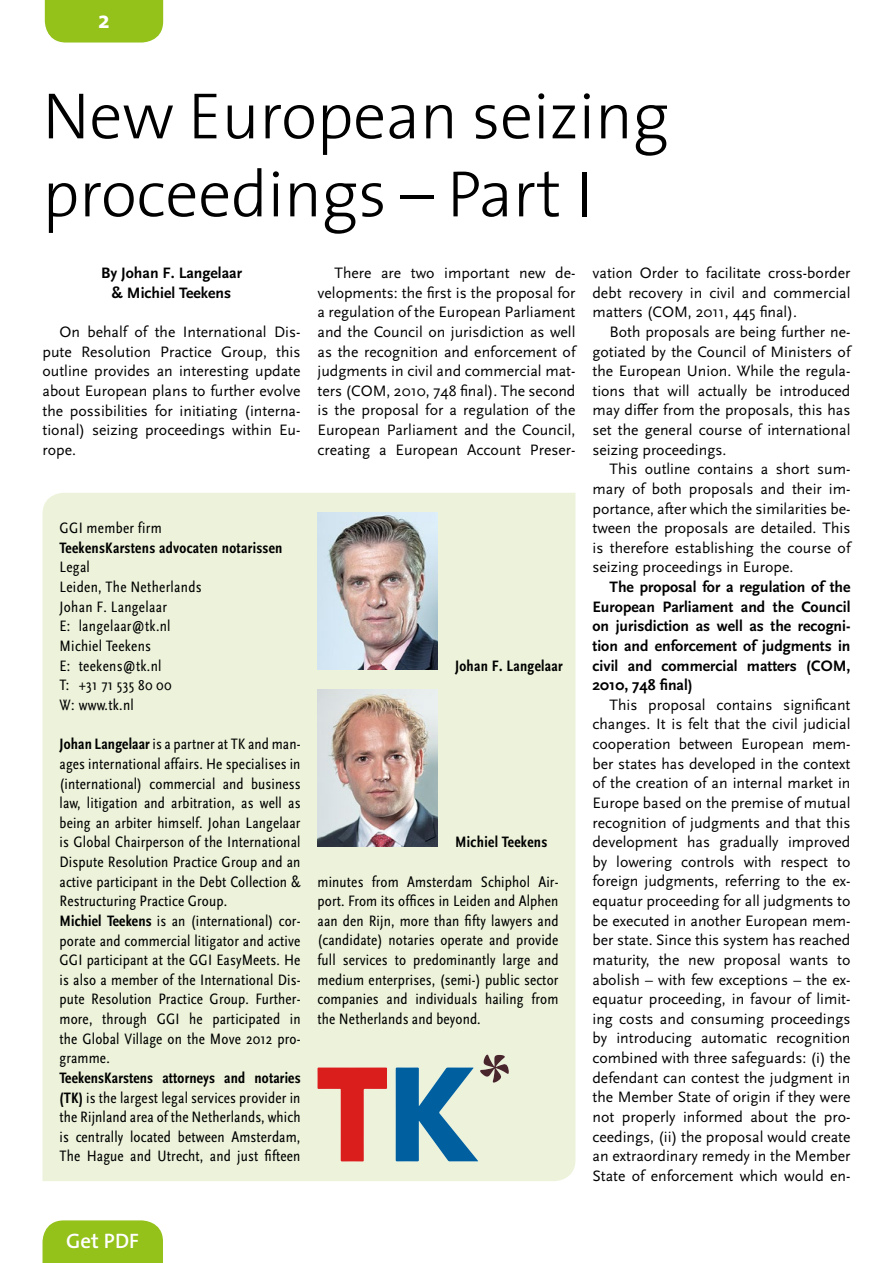
<style>
.page{position:relative;width:893px;height:1263px;background:#fff}
.page>*{position:absolute;margin:0;border:0;box-sizing:border-box;transform-origin:0 0}
.t1{font:300 66px/78px "The Sans";letter-spacing:-.005em;color:#000}
.t2{font:700 24px "The Sans";color:#fff}
.t3{font:600 21px "The Sans";color:#fff}
.t4{font:15.75px/19.6px "Scala Sans Pro";color:#000;text-align:justify}
.t5{font:condensed 15.75px/19.6px "Scala Sans Pro";letter-spacing:.01em;color:#000}
.t6{font:700 15.75px/19.6px "Scala Sans Pro";color:#000;text-align:center}
.t7{font:700 condensed 15.75px "Scala Sans Pro";letter-spacing:.02em;color:#000}
.s1{font-weight:700}
</style>
<div class="page">
<div style="left:45px;top:0;width:118px;height:43px;background:#94c11a"></div>
<div style="left:43px;top:1220px;width:120px;height:43px;background:#94c11a"></div>
<div style="left:43px;top:493px;width:532px;height:688px;background:#ecf3da"></div>
<img style="left:317px;top:512px;width:121px;height:157px">
<img style="left:317px;top:689px;width:121px;height:157px">
<svg style="left:317px;top:1054px;width:192px;height:107px;background:#b1adac"></svg>
<h2 class="t2" style="left:98px;top:-1px;width:13px">2</h2>
<h1 class="t1" style="left:43px;top:75px;width:628px">New European seizing proceedings – Part I</h1>
<p class="t6" style="left:101px;top:263px;width:142px">By Johan F. Langelaar &amp; Michiel Teekens</p>
<p class="t4" style="left:43px;top:322px;width:259px;text-indent:17px">On behalf of the International Dis&shy;pute Resolution Practice Group, this outline provides an interesting update about European plans to further evolve the possibilities for initiating (interna&shy;tional) seizing proceedings within Eu&shy;rope.</p>
<p class="t5" style="left:60px;top:518px;width:104px">GGI member firm</p>
<p class="t7" style="left:60px;top:538px;width:224px">TeekensKarstens advocaten notarissen</p>
<p class="t5" style="left:60px;top:557px;width:144px">Legal<br>Leiden, The Netherlands<br>Johan F. Langelaar<br>E: langelaar@tk.nl<br>Michiel Teekens<br>E: teekens@tk.nl<br>T: +31 71 535 80 00<br>W: www.tk.nl</p>
<p class="t5" style="left:60px;top:734px;width:242px"><span class="s1">Johan Langelaar</span> is a partner at TK and man&shy;ages international affairs. He specialises in (international) commercial and business law, litigation and arbitration, as well as being an arbiter himself. Johan Langelaar is Global Chairperson of the International Dispute Resolution Practice Group and an active participant in the Debt Collection &amp; Restructuring Practice Group.<br><span class="s1">Michiel Teekens</span> is an (international) cor&shy;porate and commercial litigator and active GGI participant at the GGI EasyMeets. He is also a member of the International Dis&shy;pute Resolution Practice Group. Further&shy;more, through GGI he participated in the Global Village on the Move 2012 pro&shy;gramme.</p>
<p class="t5" style="left:60px;top:1068px;width:242px;text-align:justify"><span class="s1">TeekensKarstens attorneys and notaries (TK)</span> is the largest legal services provider in the Rijnland area of the Netherlands, which is centrally located between Amsterdam, The Hague and Utrecht, and just fifteen</p>
<p class="t4" style="left:317px;top:263px;width:259px;text-indent:17px">There are two important new de&shy;velopments: the first is the proposal for a regulation of the European Parliament and the Council on jurisdiction as well as the recognition and enforcement of judgments in civil and commercial mat&shy;ters (COM, 2010, 748 final). The second is the proposal for a regulation of the European Parliament and the Council, creating a European Account Preser-</p>
<p class="t4" style="left:592px;top:263px;width:259px">vation Order to facilitate cross-border debt recovery in civil and commercial matters (COM, 2011, 445 final).</p>
<p class="t4" style="left:592px;top:322px;width:259px;text-indent:17px">Both proposals are being further ne&shy;gotiated by the Council of Ministers of the European Union. While the regula&shy;tions that will actually be introduced may differ from the proposals, this has set the general course of international seizing proceedings.</p>
<p class="t4" style="left:592px;top:459px;width:259px;text-indent:17px">This outline contains a short sum&shy;mary of both proposals and their im&shy;portance, after which the similarities be&shy;tween the proposals are detailed. This is therefore establishing the course of seizing proceedings in Europe.</p>
<p class="t6" style="left:592px;top:577px;width:259px;text-align:justify;text-indent:17px">The proposal for a regulation of the European Parliament and the Council on jurisdiction as well as the recogni&shy;tion and enforcement of judgments in civil and commercial matters (COM, 2010, 748 final)</p>
<p class="t4" style="left:592px;top:695px;width:259px;text-indent:17px">This proposal contains significant changes. It is felt that the civil judicial cooperation between European mem&shy;ber states has developed in the context of the creation of an internal market in Europe based on the premise of mutual recognition of judgments and that this development has gradually improved by lowering controls with respect to foreign judgments, referring to the ex&shy;equatur proceeding for all judgments to be executed in another European mem&shy;ber state. Since this system has reached maturity, the new proposal wants to abolish – with few exceptions – the ex&shy;equatur proceeding, in favour of limit&shy;ing costs and consuming proceedings by introducing automatic recognition combined with three safeguards: (i) the defendant can contest the judgment in the Member State of origin if they were not properly informed about the pro&shy;ceedings, (ii) the proposal would create an extraordinary remedy in the Member State of enforcement which would en-</p>
<p class="t7" style="left:455px;top:656px;width:109px">Johan F. Langelaar</p>
<p class="t7" style="left:455px;top:833px;width:94px">Michiel Teekens</p>
<p class="t5" style="left:317px;top:871px;width:242px;text-align:justify">minutes from Amsterdam Schiphol Air&shy;port. From its offices in Leiden and Alphen aan den Rijn, more than fifty lawyers and (candidate) notaries operate and provide full services to predominantly large and medium enterprises, (semi-) public sector companies and individuals hailing from the Netherlands and beyond.</p>
<h3 class="t3" style="left:66px;top:1224px;width:74px">Get PDF</h3>
</div>
